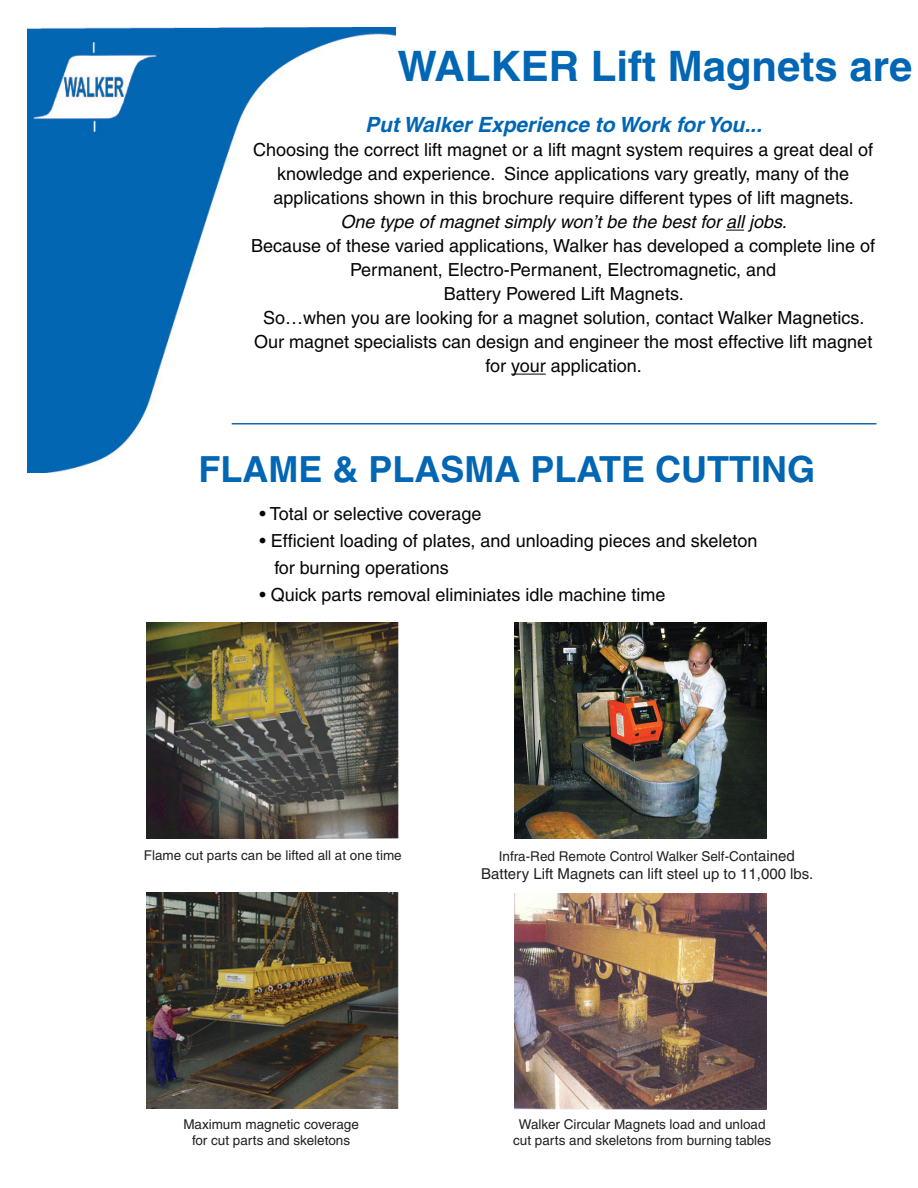
<style>
.page{position:relative;width:918px;height:1188px;background:#fff}
.page>*{position:absolute;margin:0;border:0;box-sizing:border-box;transform-origin:0 0}
.t1{font:700 42px "Helvetica";color:#0166b3}
.t2{font:700 36px "Helvetica";color:#0166b3}
.t3{font:italic 700 21px "Helvetica";color:#0166b3}
.t4{font:18px/24px "Helvetica";color:#040504;text-align:center}
.t5{font:italic 18px "Helvetica";color:#040504}
.t6{font:15px "Helvetica";color:#231f20}
.t7{font:13.5px/16.2px "Helvetica";color:#231f20;text-align:center}
.s1{font-size:15px}
</style>
<div class="page">
<img style="left:27px;top:27px;width:369px;height:445px">
<svg style="left:726px;top:230px;width:18px;height:1px"></svg>
<hr style="left:511px;top:374px;width:35px;height:1px;background:#040504">
<hr style="left:232px;top:423px;width:645px;height:1px;background:#1767b3">
<img style="left:146px;top:622px;width:252px;height:216px">
<img style="left:514px;top:623px;width:252px;height:216px">
<img style="left:146px;top:893px;width:252px;height:216px">
<img style="left:514px;top:893px;width:252px;height:216px">
<h1 class="t1" style="left:397px;top:40px;width:517px">WALKER Lift Magnets are</h1>
<p class="t3" style="left:365px;top:112px;width:398px">Put Walker Experience to Work for You...</p>
<p class="t4" style="left:253px;top:138px;width:622px">Choosing the correct lift magnet or a lift magnt system requires a great deal of knowledge and experience. Since applications vary greatly, many of the applications shown in this brochure require different types of lift magnets.</p>
<p class="t5" style="left:341px;top:212px;width:448px">One type of magnet simply won’t be the best for all jobs.</p>
<p class="t4" style="left:251px;top:234px;width:626px">Because of these varied applications, Walker has developed a complete line of Permanent, Electro-Permanent, Electromagnetic, and<br>Battery Powered Lift Magnets.<br>So…when you are looking for a magnet solution, contact Walker Magnetics.<br>Our magnet specialists can design and engineer the most effective lift magnet for your application.</p>
<h2 class="t2" style="left:199px;top:448px;width:618px">FLAME &amp; PLASMA PLATE CUTTING</h2>
<p class="t4" style="left:260px;top:502px;width:223px">• Total or selective coverage</p>
<p class="t4" style="left:275px;top:527px;width:484px;line-height:27px;text-align:left;text-indent:-15px">• Efficient loading of plates, and unloading pieces and skeleton for burning operations</p>
<p class="t4" style="left:260px;top:583px;width:408px">• Quick parts removal eliminiates idle machine time</p>
<p class="t7" style="left:144px;top:847px;width:259px">Flame cut parts can be lifted all at one time</p>
<p class="t7" style="left:499px;top:848px;width:297px">Infra-Red Remote Control Walker Self-Con<span class="s1">tained</span></p>
<p class="t6" style="left:481px;top:865px;width:334px">Battery Lift Magnets can lift steel up to 11,000 lbs.</p>
<p class="t7" style="left:183px;top:1116px;width:177px">Maximum magnetic coverage for cut parts and skeletons</p>
<p class="t7" style="left:513px;top:1116px;width:260px">Walker Circular Magnets load and unload cut parts and skeletons from burning tables</p>
</div>
